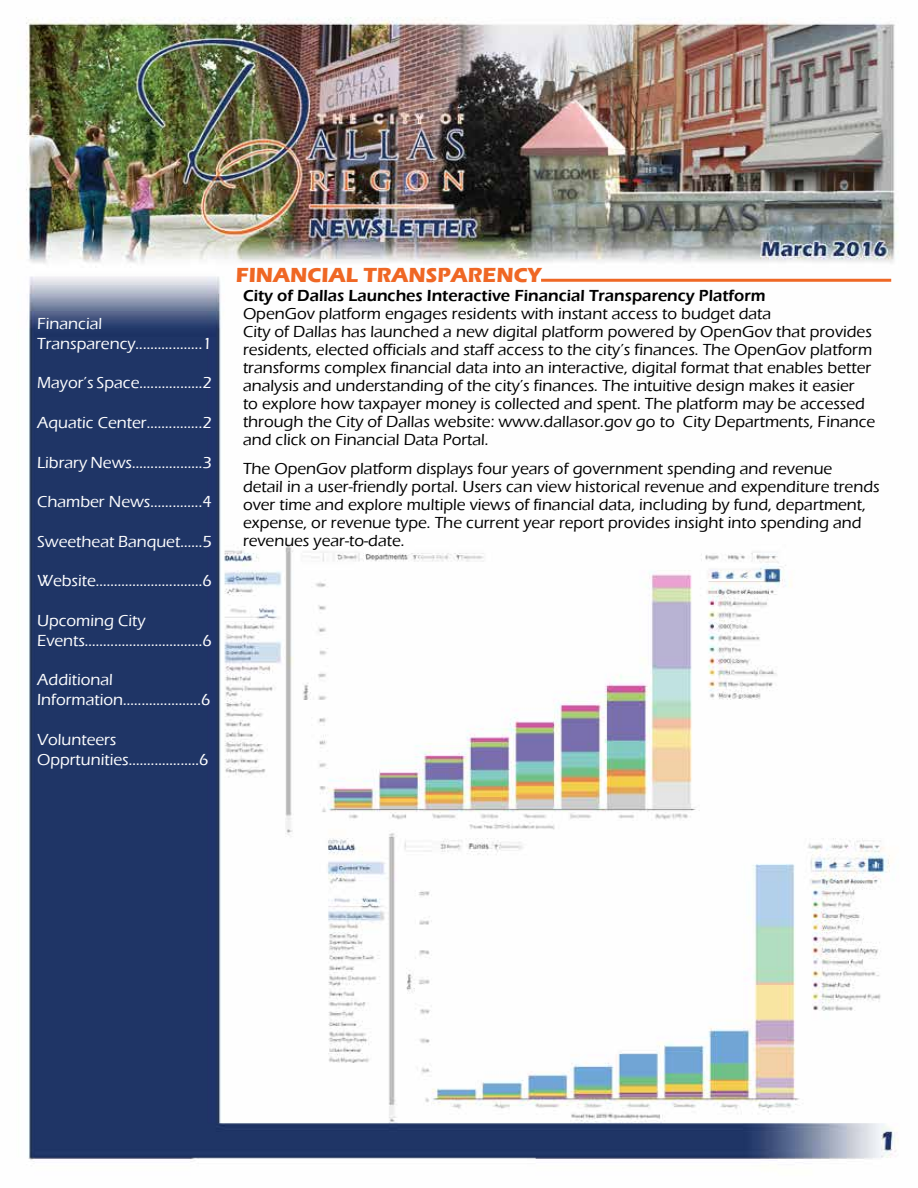
<style>
.page{position:relative;width:918px;height:1188px;background:#fff}
.page>*{position:absolute;margin:0;border:0;box-sizing:border-box;transform-origin:0 0}
.t1{font:700 21px "Eras ITC";color:#ef6724}
.t2{font:500 16.5px/18px "Eras ITC";color:#000}
.t3{font:500 16.5px/19.8px "Eras ITC";color:#fff}
.t4{font:600 16.5px "Eras ITC";color:#000}
</style>
<div class="page">
<img style="left:26px;top:17px;width:873px;height:1145px">
<hr style="left:541px;top:279px;width:350px;height:3px;background:#ef6724">
<p class="t3" style="left:37px;top:314px;width:176px">Financial<br>Transparency..................1</p>
<p class="t3" style="left:37px;top:373px;width:176px">Mayor’s Space.................2</p>
<p class="t3" style="left:37px;top:413px;width:176px">Aquatic Center...............2</p>
<p class="t3" style="left:37px;top:452px;width:176px">Library News...................3</p>
<p class="t3" style="left:37px;top:492px;width:176px">Chamber News..............4</p>
<p class="t3" style="left:37px;top:532px;width:176px">Sweetheat Banquet......5</p>
<p class="t3" style="left:37px;top:571px;width:176px">Website.............................6</p>
<p class="t3" style="left:37px;top:611px;width:176px">Upcoming City<br>Events................................6</p>
<p class="t3" style="left:37px;top:670px;width:175px">Additional<br>Information.....................6</p>
<p class="t3" style="left:37px;top:730px;width:173px">Volunteers<br>Opprtunities...................6</p>
<p class="t1" style="left:236px;top:263px;width:307px">FINANCIAL TRANSPARENCY</p>
<p class="t4" style="left:243px;top:286px;width:524px">City of Dallas Launches Interactive Financial Transparency Platform</p>
<p class="t2" style="left:243px;top:305px;width:634px">OpenGov platform engages residents with instant access to budget data<br>City of Dallas has launched a new digital platform powered by OpenGov that provides residents, elected officials and staff access to the city’s finances. The OpenGov platform transforms complex financial data into an interactive, digital format that enables better analysis and understanding of the city’s finances. The intuitive design makes it easier<br>to explore how taxpayer money is collected and spent. The platform may be accessed through the City of Dallas website: www.dallasor.gov go to City Departments, Finance and click on Financial Data Portal.</p>
<p class="t2" style="left:243px;top:460px;width:638px">The OpenGov platform displays four years of government spending and revenue<br>detail in a user-friendly portal. Users can view historical revenue and expenditure trends over time and explore multiple views of financial data, including by fund, department, expense, or revenue type. The current year report provides insight into spending and revenues year-to-date.</p>
</div>
